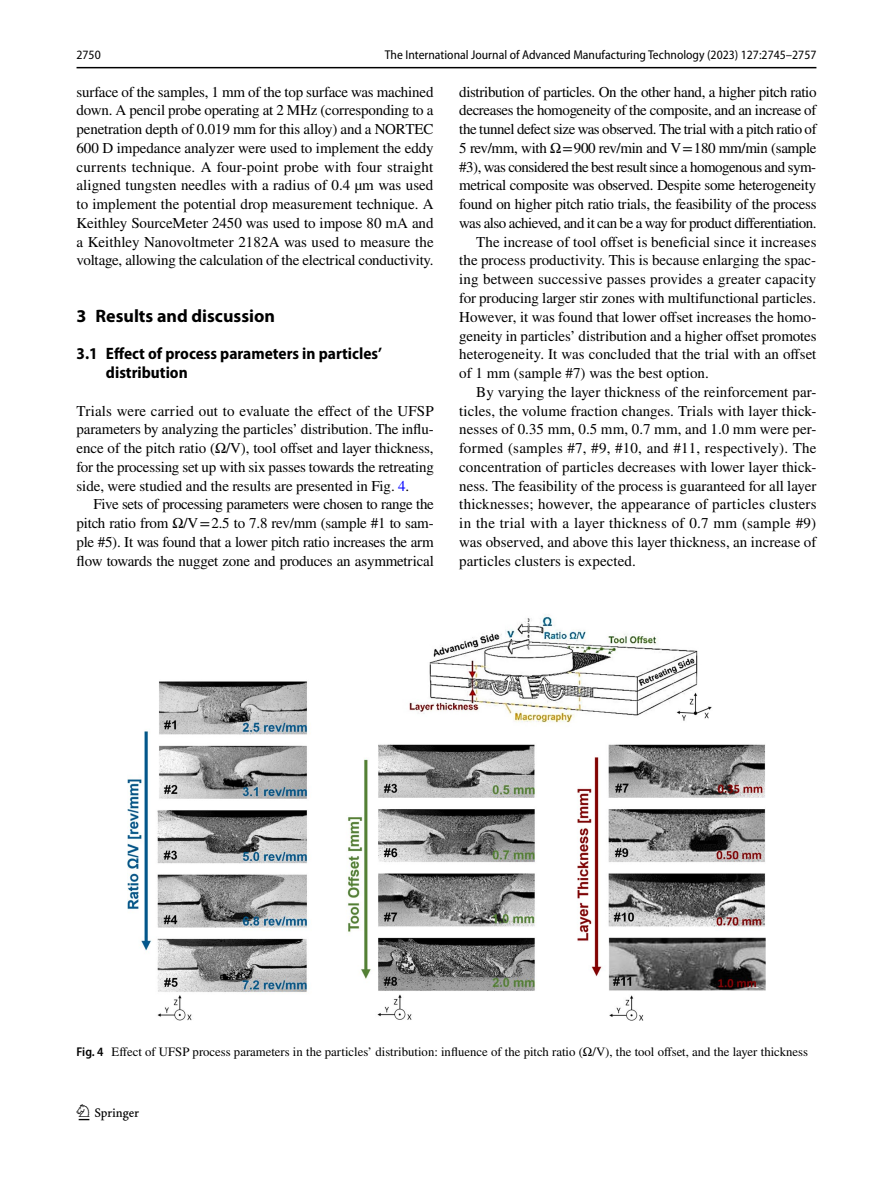
<style>
.page{position:relative;width:893px;height:1187px;background:#fff}
.page>*{position:absolute;margin:0;border:0;box-sizing:border-box;transform-origin:0 0}
.t1{font:22.5px "Springnew Regular 2";color:#000}
.t2{font:700 18px "Myriad Pro";color:#000}
.t3{font:700 semi-condensed 16.5px/18.8px "Myriad Pro";color:#000}
.t4{font:15px/18.8px "STIX";letter-spacing:-.005em;color:#000;text-align:justify}
.t5{font:15px "STIX";letter-spacing:-.03em;color:#000}
.t6{font:15px "STIX";letter-spacing:-.025em;color:#000}
.t7{font:15px "STIX";letter-spacing:.015em;color:#000}
.t8{font:12.75px "STIX";color:#000}
.t9{font:semi-condensed 12.75px "Myriad Pro";color:#000}
.s1{color:#00f}
.s2{font-family:"Myriad Pro";font-weight:600;font-stretch:semi-condensed}
</style>
<div class="page">
<hr style="left:77px;top:67px;width:739px;height:1px;background:#000">
<img style="left:128px;top:614px;width:637px;height:406px">
<p class="t9" style="left:77px;top:48px;width:26px">2750</p>
<p class="t9" style="left:385px;top:48px;width:433px">The International Journal of Advanced Manufacturing Technology (2023) 127:2745–2757</p>
<p class="t4" style="left:77px;top:83px;width:359px">surface of the samples, 1 mm of the top surface was machined down. A pencil probe operating at 2 MHz (corresponding to a penetration depth of 0.019 mm for this alloy) and a NORTEC 600 D impedance analyzer were used to implement the eddy currents technique. A four-point probe with four straight aligned tungsten needles with a radius of 0.4 µm was used to implement the potential drop measurement technique. A Keithley SourceMeter 2450 was used to impose 80 mA and a Keithley Nanovoltmeter 2182A was used to measure the voltage, allowing the calculation of the electrical conductivity.</p>
<p class="t2" style="left:77px;top:304px;width:200px">3 Results and discussion</p>
<p class="t3" style="left:106px;top:344px;width:277px;text-indent:-29px">3.1 Effect of process parameters in particles’ distribution</p>
<p class="t4" style="left:77px;top:402px;width:359px">Trials were carried out to evaluate the effect of the UFSP parameters by analyzing the particles’ distribution. The influ&shy;ence of the pitch ratio (Ω/V), tool offset and layer thickness, for the processing set up with six passes towards the retreating side, were studied and the results are presented in Fig. <span class="s1">4</span>.</p>
<p class="t4" style="left:77px;top:496px;width:359px;text-indent:17px">Five sets of processing parameters were chosen to range the pitch ratio from Ω/V=2.5 to 7.8 rev/mm (sample #1 to sam&shy;ple #5). It was found that a lower pitch ratio increases the arm flow towards the nugget zone and produces an asymmetrical</p>
<p class="t6" style="left:459px;top:81px;width:359px">distribution of particles. On the other hand, a higher pitch ratio</p>
<p class="t6" style="left:459px;top:100px;width:359px">decreases the homogeneity of the composite, and an increase of</p>
<p class="t5" style="left:459px;top:119px;width:359px">the tunnel defect size was observed. The trial with a pitch ratio of</p>
<p class="t6" style="left:459px;top:137px;width:359px">5 rev/mm, with Ω=900 rev/min and V=180 mm/min (sample</p>
<p class="t5" style="left:459px;top:156px;width:358px">#3), was considered the best result since a homogenous and sym-</p>
<p class="t4" style="left:459px;top:177px;width:358px">metrical composite was observed. Despite some heterogeneity</p>
<p class="t4" style="left:459px;top:196px;width:359px">found on higher pitch ratio trials, the feasibility of the process</p>
<p class="t5" style="left:459px;top:212px;width:359px">was also achieved, and it can be a way for product differentiation.</p>
<p class="t4" style="left:476px;top:233px;width:342px">The increase of tool offset is beneficial since it increases</p>
<p class="t4" style="left:459px;top:252px;width:358px">the process productivity. This is because enlarging the spac-</p>
<p class="t4" style="left:459px;top:271px;width:358px">ing between successive passes provides a greater capacity</p>
<p class="t4" style="left:459px;top:289px;width:358px">for producing larger stir zones with multifunctional particles.</p>
<p class="t4" style="left:459px;top:308px;width:359px">However, it was found that lower offset increases the homo-</p>
<p class="t4" style="left:459px;top:327px;width:359px">geneity in particles’ distribution and a higher offset promotes</p>
<p class="t4" style="left:459px;top:346px;width:359px">heterogeneity. It was concluded that the trial with an offset</p>
<p class="t4" style="left:459px;top:364px;width:251px">of 1 mm (sample #7) was the best option.</p>
<p class="t4" style="left:476px;top:383px;width:342px">By varying the layer thickness of the reinforcement par-</p>
<p class="t4" style="left:459px;top:402px;width:359px">ticles, the volume fraction changes. Trials with layer thick-</p>
<p class="t4" style="left:459px;top:421px;width:359px">nesses of 0.35 mm, 0.5 mm, 0.7 mm, and 1.0 mm were per-</p>
<p class="t7" style="left:459px;top:437px;width:359px">formed (samples #7, #9, #10, and #11, respectively). The</p>
<p class="t4" style="left:459px;top:458px;width:359px">concentration of particles decreases with lower layer thick-</p>
<p class="t4" style="left:459px;top:477px;width:359px">ness. The feasibility of the process is guaranteed for all layer</p>
<p class="t7" style="left:459px;top:494px;width:359px">thicknesses; however, the appearance of particles clusters</p>
<p class="t7" style="left:459px;top:512px;width:358px">in the trial with a layer thickness of 0.7 mm (sample #9)</p>
<p class="t4" style="left:459px;top:533px;width:359px">was observed, and above this layer thickness, an increase of</p>
<p class="t4" style="left:459px;top:552px;width:178px">particles clusters is expected.</p>
<p class="t8" style="left:77px;top:1042px;width:733px"><span class="s2">Fig. 4</span> Effect of UFSP process parameters in the particles’ distribution: influence of the pitch ratio (Ω/V), the tool offset, and the layer thickness</p>
<h1 class="t1" style="left:79px;top:1104px;width:62px">1 3</h1>
</div>
